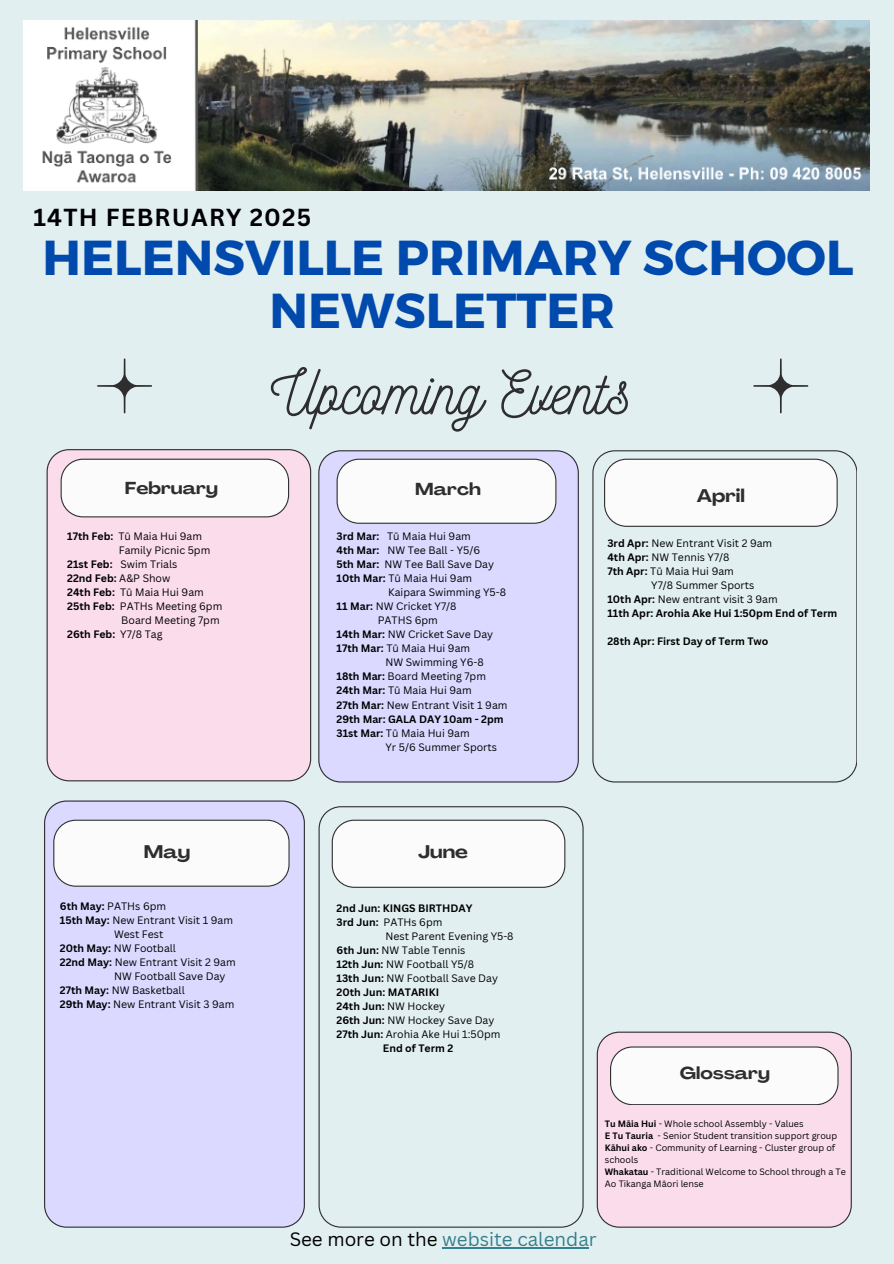
<style>
.page{position:relative;width:894px;height:1264px;background:#fff}
.page>*{position:absolute;margin:0;border:0;box-sizing:border-box;transform-origin:0 0}
.t1{font:60.9px "Nickainley";color:#2e2e2e}
.t2{font:700 49.05px "Montserrat";color:#004aad}
.t3{font:700 24px "Canva Sans";letter-spacing:.05em;color:#010004}
.t4{font:18.75px "Canva Sans";color:#377f8a}
.t5{font:700 expanded 18px "Agrandir";color:#2e2e2e}
.t6{font:700 expanded 17.1px "Agrandir";color:#2e2e2e}
.t7{font:10.5px/14px "Canva Sans";color:#000}
.t8{font:700 10.5px "Canva Sans";color:#000}
.t9{font:9px/12px "Canva Sans";color:#000}
.s1{font-weight:700}
.s2{font-weight:400}
.s3{color:#000}
</style>
<div class="page">
<div style="left:0;top:0;width:893px;height:1263px;background:#e1eff1"></div>
<div style="left:47px;top:449px;width:264px;height:332px;background:#fbdceb"></div>
<div style="left:44px;top:800px;width:261px;height:427px;background:#dbd9ff"></div>
<div style="left:318px;top:450px;width:260px;height:332px;background:#dbd9ff"></div>
<svg style="left:592px;top:450px;width:264px;height:332px"></svg>
<svg style="left:61px;top:458px;width:228px;height:59px;background:#f3f1f3"></svg>
<svg style="left:53px;top:819px;width:236px;height:67px;background:#f3f3f5"></svg>
<svg style="left:336px;top:458px;width:220px;height:66px;background:#f1f1f3"></svg>
<svg style="left:604px;top:458px;width:233px;height:69px;background:#f2f2f3"></svg>
<svg style="left:753px;top:358px;width:55px;height:55px"></svg>
<svg style="left:97px;top:358px;width:55px;height:55px"></svg>
<img style="left:24px;top:21px;width:844px;height:170px">
<hr style="left:442px;top:1247px;width:136px;height:1px;background:#377f8a">
<div style="left:596px;top:1031px;width:255px;height:196px;background:#fbdceb"></div>
<svg style="left:609px;top:1046px;width:229px;height:58px;background:#f5f4f5"></svg>
<svg style="left:318px;top:806px;width:265px;height:421px"></svg>
<svg style="left:331px;top:819px;width:234px;height:68px;background:#f4f5f6"></svg>
<h2 class="t3" style="left:33px;top:201px;width:279px">14TH FEBRUARY 2025</h2>
<h2 class="t2" style="left:43px;top:225px;width:812px">HELENSVILLE PRIMARY SCHOOL</h2>
<h3 class="t2" style="left:269px;top:279px;width:347px">NEWSLETTER</h3>
<p class="t6" style="left:125px;top:481px;width:94px">February</p>
<p class="t7" style="left:67px;top:529px;width:136px"><span class="s1">17th Feb:</span> Tū Maia Hui 9am</p>
<h4 class="t7" style="left:119px;top:543px;width:93px">Family Picnic 5pm</h4>
<h4 class="t7" style="left:67px;top:557px;width:112px"><span class="s1">21st Feb:</span> Swim Trials</h4>
<p class="t8" style="left:67px;top:571px;width:105px">22nd Feb: <span class="s2">A&amp;P Show</span></p>
<p class="t8" style="left:67px;top:585px;width:49px">24th Feb:</p>
<p class="t7" style="left:120px;top:585px;width:85px">Tū Maia Hui 9am</p>
<p class="t8" style="left:67px;top:599px;width:49px">25th Feb:</p>
<p class="t7" style="left:120px;top:599px;width:104px">PATHs Meeting 6pm</p>
<p class="t7" style="left:121px;top:613px;width:100px">Board Meeting 7pm</p>
<p class="t8" style="left:67px;top:627px;width:49px">26th Feb:</p>
<p class="t7" style="left:120px;top:627px;width:44px">Y7/8 Tag</p>
<p class="t1" style="left:271px;top:353px;width:362px">Upcoming Events</p>
<p class="t6" style="left:415px;top:482px;width:67px">March</p>
<h1 class="t5" style="left:696px;top:488px;width:50px">April</h1>
<p class="t8" style="left:336px;top:529px;width:44px">3rd Mar:</p>
<p class="t7" style="left:387px;top:529px;width:85px">Tū Maia Hui 9am</p>
<p class="t8" style="left:336px;top:543px;width:44px">4th Mar:</p>
<p class="t7" style="left:387px;top:543px;width:94px">NW Tee Ball - Y5/6</p>
<p class="t8" style="left:336px;top:557px;width:44px">5th Mar:</p>
<p class="t7" style="left:336px;top:557px;width:159px;text-indent:48px">NW Tee Ball Save Day<br><span class="s1">10th Mar:</span> Tū Maia Hui 9am</p>
<p class="t7" style="left:336px;top:585px;width:171px;text-indent:51px">Kaipara Swimming Y5-8<br><span class="s1">11 Mar:</span> NW Cricket Y7/8</p>
<p class="t7" style="left:336px;top:613px;width:158px;text-indent:41px">PATHS 6pm<br><span class="s1">14th Mar:</span> NW Cricket Save Day</p>
<p class="t7" style="left:336px;top:641px;width:135px"><span class="s1">17th Mar:</span> Tū Maia Hui 9am</p>
<p class="t7" style="left:336px;top:655px;width:151px;text-align:right">NW Swimming Y6-8<br><span class="s1">18th Mar:</span> Board Meeting 7pm</p>
<p class="t7" style="left:336px;top:683px;width:137px"><span class="s1">24th Mar:</span> Tū Maia Hui 9am</p>
<h4 class="t7" style="left:336px;top:697px;width:172px"><span class="s1">27th Mar:</span> New Entrant Visit 1 9am</h4>
<p class="t8" style="left:336px;top:711px;width:168px">29th Mar: GALA DAY 10am - 2pm</p>
<p class="t7" style="left:336px;top:725px;width:134px"><span class="s1">31st Mar:</span> Tū Maia Hui 9am</p>
<p class="t7" style="left:385px;top:739px;width:113px">Yr 5/6 Summer Sports</p>
<p class="t7" style="left:607px;top:535px;width:166px"><span class="s1">3rd Apr:</span> New Entrant Visit 2 9am</p>
<p class="t7" style="left:607px;top:549px;width:124px"><span class="s1">4th Apr:</span> NW Tennis Y7/8</p>
<p class="t7" style="left:607px;top:563px;width:128px"><span class="s1">7th Apr:</span> Tū Maia Hui 9am</p>
<h6 class="t7" style="left:651px;top:577px;width:105px">Y7/8 Summer Sports</h6>
<h4 class="t7" style="left:607px;top:591px;width:172px"><span class="s1">10th Apr:</span> New entrant visit 3 9am</h4>
<p class="t8" style="left:607px;top:605px;width:231px">11th Apr: Arohia Ake Hui 1:50pm End of Term</p>
<p class="t8" style="left:607px;top:633px;width:162px">28th Apr: First Day of Term Two</p>
<p class="t5" style="left:144px;top:844px;width:48px">May</p>
<p class="t7" style="left:60px;top:898px;width:108px"><span class="s1">6th May:</span> PATHs 6pm</p>
<p class="t7" style="left:60px;top:912px;width:175px"><span class="s1">15th May:</span> New Entrant Visit 1 9am</p>
<p class="t7" style="left:114px;top:926px;width:51px">West Fest</p>
<p class="t7" style="left:60px;top:940px;width:118px"><span class="s1">20th May:</span> NW Football</p>
<p class="t7" style="left:60px;top:954px;width:177px"><span class="s1">22nd May:</span> New Entrant Visit 2 9am</p>
<p class="t7" style="left:114px;top:968px;width:113px">NW Football Save Day</p>
<h4 class="t7" style="left:60px;top:982px;width:126px"><span class="s1">27th May:</span> NW Basketball</h4>
<p class="t7" style="left:60px;top:996px;width:176px"><span class="s1">29th May:</span> New Entrant Visit 3 9am</p>
<p class="t5" style="left:418px;top:844px;width:51px">June</p>
<p class="t8" style="left:336px;top:900px;width:137px">2nd Jun: KINGS BIRTHDAY</p>
<p class="t7" style="left:336px;top:914px;width:107px"><span class="s1">3rd Jun:</span> PATHs 6pm</p>
<p class="t7" style="left:385px;top:928px;width:130px">Nest Parent Evening Y5-8</p>
<p class="t7" style="left:336px;top:942px;width:130px"><span class="s1">6th Jun:</span> NW Table Tennis</p>
<p class="t7" style="left:336px;top:956px;width:139px"><span class="s1">12th Jun:</span> NW Football Y5/8</p>
<p class="t7" style="left:336px;top:970px;width:163px"><span class="s1">13th Jun:</span> NW Football Save Day</p>
<p class="t8" style="left:336px;top:984px;width:104px">20th Jun: MATARIKI</p>
<p class="t8" style="left:336px;top:998px;width:110px">24th Jun: <span class="s2">NW Hockey</span></p>
<p class="t7" style="left:336px;top:1012px;width:159px"><span class="s1">26th Jun:</span> NW Hockey Save Day</p>
<h5 class="t7" style="left:336px;top:1026px;width:165px"><span class="s1">27th Jun:</span> Arohia Ake Hui 1:50pm</h5>
<h4 class="t8" style="left:383px;top:1040px;width:72px">End of Term 2</h4>
<p class="t6" style="left:679px;top:1065px;width:91px">Glossary</p>
<p class="t9" style="left:604px;top:1117px;width:200px"><span class="s1">Tu Māia Hui</span> - Whole school Assembly - Values</p>
<p class="t9" style="left:604px;top:1129px;width:234px"><span class="s1">E Tu Tauria</span> - Senior Student transition support group</p>
<p class="t9" style="left:604px;top:1141px;width:232px"><span class="s1">Kāhui ako</span> - Community of Learning - Cluster group of schools</p>
<p class="t9" style="left:604px;top:1165px;width:242px"><span class="s1">Whakatau</span> - Traditional Welcome to School through a Te<br>Ao Tikanga Māori lense</p>
<p class="t4" style="left:289px;top:1225px;width:308px"><span class="s3">See more on the</span> website calendar</p>
</div>
